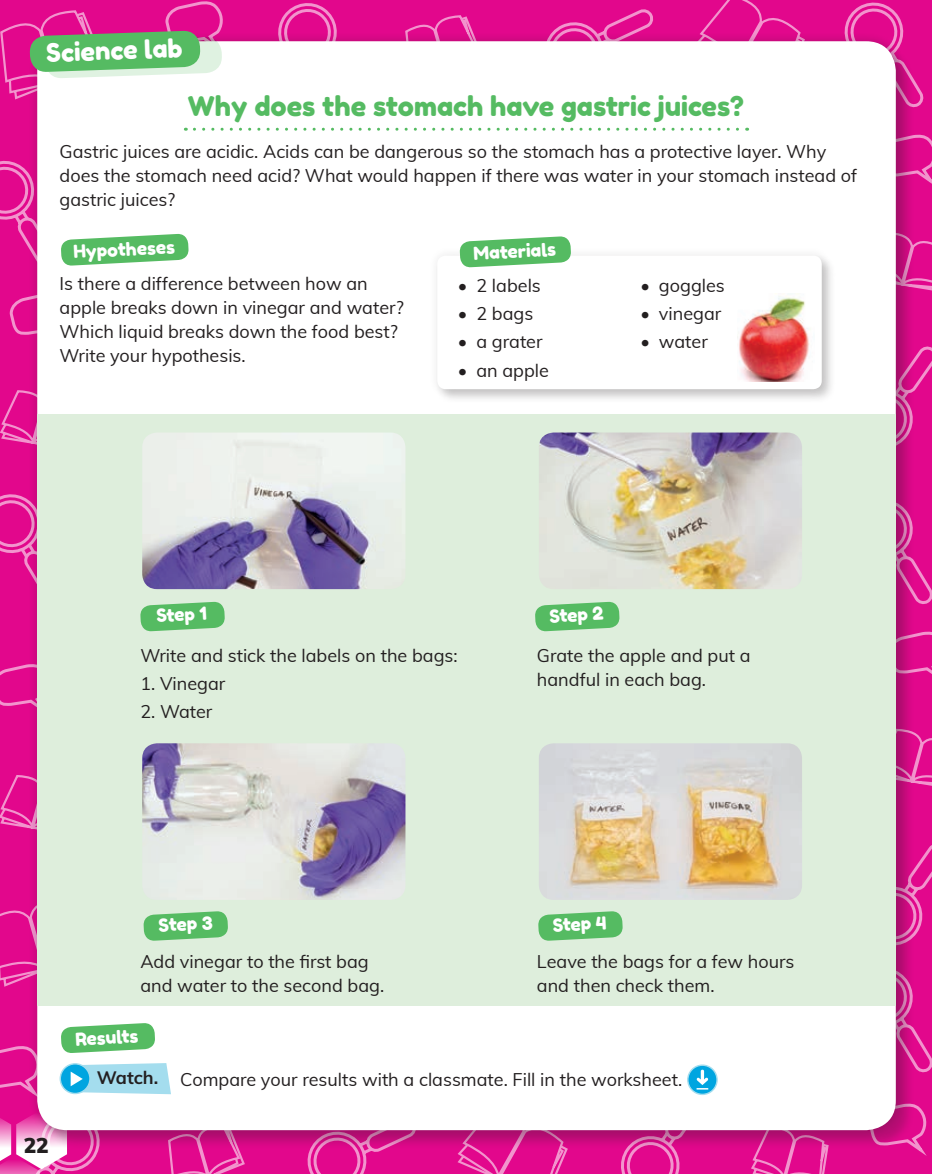
<style>
.page{position:relative;width:932px;height:1174px;background:#fff}
.page>*{position:absolute;margin:0;border:0;box-sizing:border-box;transform-origin:0 0}
._06_TITULO_LAB{font:27px "Fredoka One";color:#55bb62}
.t1{font:25.35px "Fredoka One";color:#fff}
.t2{font:900 21px "Muli";color:#231f20}
._05_TEXTO_GENERAL{font:18px/24px "Muli";color:#231f20}
.t3{font:18px "Fredoka One";color:#fff}
._02-ACTIVIDADES{font:700 18px "Muli";color:#231f20}
</style>
<div class="page">
<div style="left:0;top:0;width:931px;height:1174px;background:#e2078c"></div>
<svg style="left:552px;top:9px;width:101px;height:23px"></svg>
<svg style="left:701px;top:0;width:99px;height:32px"></svg>
<svg style="left:278px;top:3px;width:59px;height:29px"></svg>
<svg style="left:405px;top:15px;width:68px;height:17px"></svg>
<svg style="left:844px;top:2px;width:80px;height:105px"></svg>
<svg style="left:914px;top:134px;width:17px;height:49px"></svg>
<svg style="left:914px;top:241px;width:17px;height:50px"></svg>
<svg style="left:914px;top:346px;width:17px;height:45px"></svg>
<svg style="left:914px;top:561px;width:17px;height:43px"></svg>
<svg style="left:914px;top:631px;width:17px;height:43px"></svg>
<svg style="left:914px;top:732px;width:17px;height:54px"></svg>
<svg style="left:914px;top:845px;width:17px;height:91px"></svg>
<svg style="left:914px;top:1029px;width:17px;height:44px"></svg>
<svg style="left:914px;top:1104px;width:13px;height:52px"></svg>
<svg style="left:751px;top:1149px;width:77px;height:25px"></svg>
<svg style="left:307px;top:1149px;width:77px;height:25px"></svg>
<svg style="left:0;top:910px;width:28px;height:77px"></svg>
<svg style="left:457px;top:1149px;width:111px;height:25px"></svg>
<svg style="left:0;top:494px;width:28px;height:75px"></svg>
<svg style="left:0;top:664px;width:28px;height:42px"></svg>
<svg style="left:0;top:775px;width:28px;height:53px"></svg>
<svg style="left:9px;top:297px;width:19px;height:38px"></svg>
<svg style="left:0;top:390px;width:28px;height:53px"></svg>
<div style="left:28px;top:32px;width:877px;height:1108px;background:#231f20;opacity:.25"></div>
<div style="left:37px;top:41px;width:858px;height:1089px;background:#fff;border-radius:30px"></div>
<svg style="left:0;top:1px;width:229px;height:100px"></svg>
<svg style="left:0;top:154px;width:189px;height:113px"></svg>
<div style="left:434px;top:253px;width:401px;height:151px;background:#fbfbfb"></div>
<div style="left:427px;top:246px;width:404px;height:153px;background:#231f20;opacity:.11"></div>
<div style="left:437px;top:256px;width:384px;height:133px;background:#fff;border-radius:9px"></div>
<svg style="left:459px;top:236px;width:112px;height:32px"></svg>
<svg style="left:194px;top:128px;width:553px;height:3px"></svg>
<img style="left:737px;top:296px;width:73px;height:86px">
<div style="left:37px;top:415px;width:858px;height:591px;background:#deeedc"></div>
<svg style="left:140px;top:601px;width:85px;height:31px"></svg>
<img style="left:142px;top:432px;width:263px;height:157px">
<img style="left:539px;top:432px;width:262px;height:157px">
<img style="left:142px;top:743px;width:263px;height:157px">
<img style="left:539px;top:743px;width:262px;height:157px">
<svg style="left:535px;top:601px;width:84px;height:31px"></svg>
<svg style="left:143px;top:911px;width:85px;height:30px;background:#6dc377"></svg>
<svg style="left:538px;top:911px;width:85px;height:30px;background:#6dc377"></svg>
<div style="left:687px;top:1065px;width:29px;height:29px;background:#00a5e0;border-radius:50%"></div>
<div style="left:686px;top:1064px;width:31px;height:31px;border:1px solid #a4ddee;border-radius:50%"></div>
<svg style="left:617px;top:1069px;width:91px;height:105px"></svg>
<svg style="left:0;top:1022px;width:246px;height:152px"></svg>
<p class="t1" style="left:46px;top:37px;width:138px;rotate:-2deg">Science lab</p>
<p class="_06_TITULO_LAB" style="left:188px;top:89px;width:557px">Why does the stomach have gastric juices?</p>
<p class="_05_TEXTO_GENERAL" style="left:60px;top:139px;width:798px">Gastric juices are acidic. Acids can be dangerous so the stomach has a protective layer. Why does the stomach need acid? What would happen if there was water in your stomach instead of gastric juices?</p>
<p class="t3" style="left:73px;top:241px;width:103px;rotate:-3deg">Hypotheses</p>
<p class="_05_TEXTO_GENERAL" style="left:60px;top:270px;width:345px">Is there a difference between how an apple breaks down in vinegar and water?<br>Which liquid breaks down the food best?<br>Write your hypothesis.</p>
<p class="t3" style="left:472px;top:242px;width:84px;rotate:-3deg">Materials</p>
<p class="_05_TEXTO_GENERAL" style="left:458px;top:272px;width:84px">• 2 labels</p>
<p class="_05_TEXTO_GENERAL" style="left:458px;top:301px;width:77px">• 2 bags</p>
<p class="_05_TEXTO_GENERAL" style="left:458px;top:329px;width:86px">• a grater</p>
<p class="_05_TEXTO_GENERAL" style="left:458px;top:357px;width:93px">• an apple</p>
<p class="_05_TEXTO_GENERAL" style="left:640px;top:272px;width:86px">• goggles</p>
<p class="_05_TEXTO_GENERAL" style="left:640px;top:301px;width:82px">• vinegar</p>
<p class="_05_TEXTO_GENERAL" style="left:640px;top:329px;width:69px">• water</p>
<p class="t3" style="left:156px;top:605px;width:52px;rotate:-3deg">Step 1</p>
<p class="_05_TEXTO_GENERAL" style="left:140px;top:642px;width:319px">Write and stick the labels on the bags:</p>
<p class="_05_TEXTO_GENERAL" style="left:140px;top:670px;width:86px">1. Vinegar</p>
<p class="_05_TEXTO_GENERAL" style="left:140px;top:699px;width:74px">2. Water</p>
<p class="t3" style="left:548px;top:605px;width:56px;rotate:-3deg">Step 2</p>
<p class="_05_TEXTO_GENERAL" style="left:537px;top:642px;width:215px">Grate the apple and put a handful in each bag.</p>
<p class="t3" style="left:158px;top:914px;width:56px;rotate:-3deg">Step 3</p>
<p class="t3" style="left:552px;top:914px;width:55px;rotate:-3deg">Step 4</p>
<p class="_05_TEXTO_GENERAL" style="left:140px;top:948px;width:245px">Add vinegar to the first bag and water to the second bag.</p>
<p class="_05_TEXTO_GENERAL" style="left:537px;top:948px;width:259px">Leave the bags for a few hours and then check them.</p>
<p class="t3" style="left:75px;top:1028px;width:65px;rotate:-3deg">Results</p>
<p class="t2" style="left:24px;top:1129px;width:27px">22</p>
<p class="_02-ACTIVIDADES" style="left:97px;top:1064px;width:63px">Watch.</p>
<p class="_05_TEXTO_GENERAL" style="left:180px;top:1067px;width:503px">Compare your results with a classmate. Fill in the worksheet.</p>
</div>
